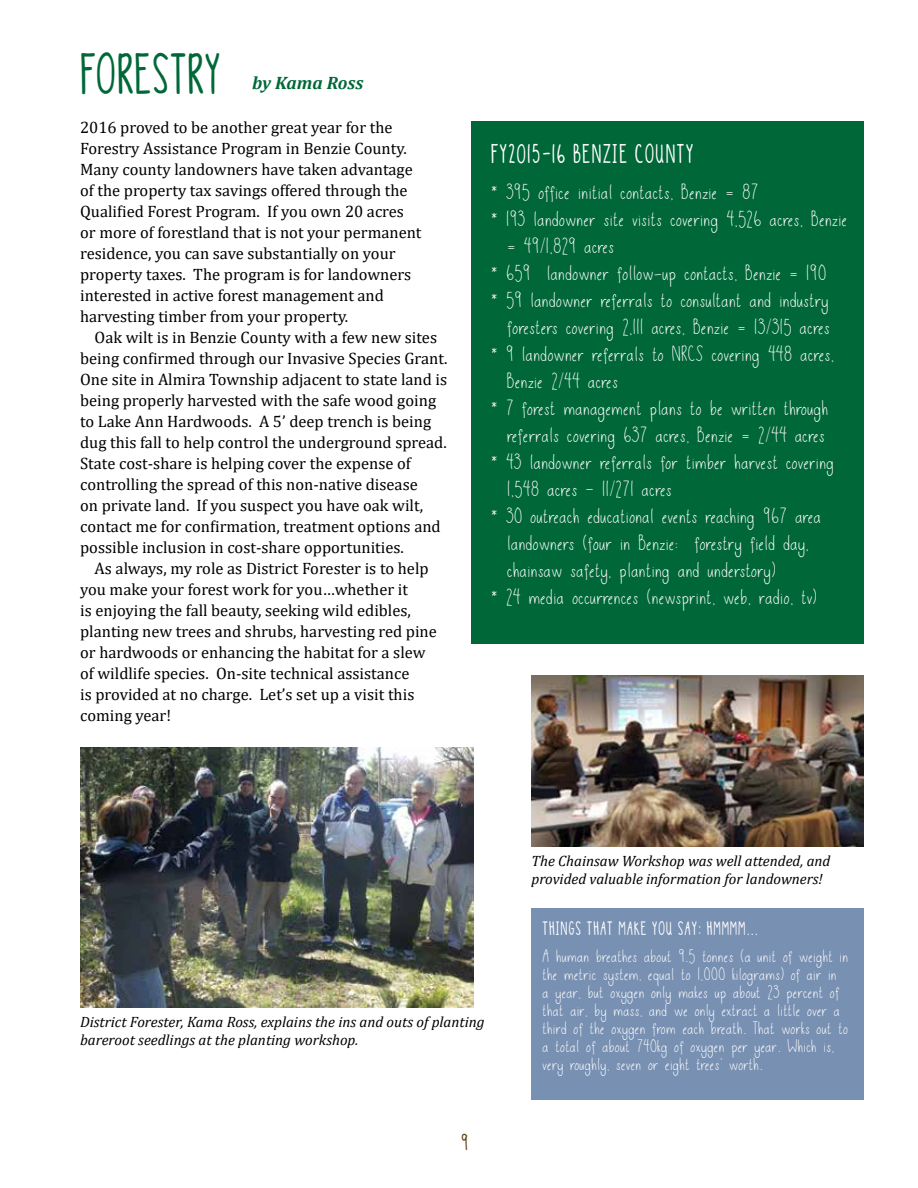
<style>
.page{position:relative;width:918px;height:1188px;background:#fff}
.page>*{position:absolute;margin:0;border:0;box-sizing:border-box;transform-origin:0 0}
.t1{font:45px "DJB The Generic";letter-spacing:.05em;color:#006838}
.t2{font:21px "DJB The Generic";letter-spacing:.1em;color:#fff}
.t3{font:18px "DJB Thisis Me";letter-spacing:.05em;color:#fff}
.t4{font:italic 700 18px "Cambria";color:#006838}
.t5{font:18px "DJB The Generic";color:#61461e}
.t6{font:16.5px/21px "Cambria";color:#000}
.t7{font:15px/18px "DJB Thisis Me";letter-spacing:.05em;color:#fff}
.t8{font:italic 15px/18px "Cambria";color:#000}
.t9{font:15px "DJB The Generic";letter-spacing:.1em;color:#fff}
</style>
<div class="page">
<div style="left:471px;top:122px;width:393px;height:522px;background:#006838"></div>
<img style="left:80px;top:748px;width:393px;height:260px">
<img style="left:531px;top:675px;width:333px;height:172px">
<div style="left:531px;top:908px;width:333px;height:191px;background:#7890b2"></div>
<h1 class="t1" style="left:81px;top:45px;width:141px">FORESTRY</h1>
<p class="t6" style="left:80px;top:117px;width:343px">2016 proved to be another great year for the Forestry Assistance Program in Benzie County.<br>Many county landowners have taken advantage of the property tax savings offered through the Qualified Forest Program. If you own 20 acres or more of forestland that is not your permanent residence, you can save substantially on your property taxes. The program is for landowners interested in active forest management and harvesting timber from your property.</p>
<p class="t6" style="left:80px;top:327px;width:369px;text-indent:15px">Oak wilt is in Benzie County with a few new sites being confirmed through our Invasive Species Grant.<br>One site in Almira Township adjacent to state land is being properly harvested with the safe wood going to Lake Ann Hardwoods. A 5’ deep trench is being dug this fall to help control the underground spread.<br>State cost-share is helping cover the expense of controlling the spread of this non-native disease<br>on private land. If you suspect you have oak wilt, contact me for confirmation, treatment options and possible inclusion in cost-share opportunities.</p>
<p class="t6" style="left:80px;top:558px;width:358px;text-indent:15px">As always, my role as District Forester is to help you make your forest work for you…whether it<br>is enjoying the fall beauty, seeking wild edibles, planting new trees and shrubs, harvesting red pine or hardwoods or enhancing the habitat for a slew of wildlife species. On-site technical assistance<br>is provided at no charge. Let’s set up a visit this coming year!</p>
<p class="t4" style="left:252px;top:70px;width:113px">by Kama Ross</p>
<p class="t2" style="left:492px;top:140px;width:203px">FY2015-16 BENZIE COUNTY</p>
<p class="t3" style="left:492px;top:181px;width:268px">* 395 office initial contacts, Benzie = 87</p>
<p class="t3" style="left:492px;top:208px;width:357px">* 193 landowner site visits covering 4,526 acres, Benzie</p>
<p class="t3" style="left:508px;top:235px;width:108px">= 49/1,829 acres</p>
<p class="t3" style="left:492px;top:262px;width:336px">* 659 landowner follow-up contacts, Benzie = 190</p>
<p class="t3" style="left:492px;top:289px;width:338px">* 59 landowner referrals to consultant and industry</p>
<p class="t3" style="left:508px;top:316px;width:324px">foresters covering 2,111 acres, Benzie = 13/315 acres</p>
<p class="t3" style="left:492px;top:343px;width:344px">* 9 landowner referrals to NRCS covering 448 acres,</p>
<p class="t3" style="left:508px;top:370px;width:112px">Benzie 2/44 acres</p>
<p class="t3" style="left:492px;top:397px;width:338px">* 7 forest management plans to be written through</p>
<p class="t3" style="left:508px;top:424px;width:319px">referrals covering 637 acres, Benzie = 2/44 acres</p>
<p class="t3" style="left:492px;top:451px;width:344px">* 43 landowner referrals for timber harvest covering</p>
<p class="t3" style="left:508px;top:478px;width:166px">1,548 acres – 11/271 acres</p>
<p class="t3" style="left:492px;top:505px;width:331px">* 30 outreach educational events reaching 967 area</p>
<p class="t3" style="left:508px;top:532px;width:303px">landowners (four in Benzie: forestry field day,</p>
<p class="t3" style="left:508px;top:559px;width:269px">chainsaw safety, planting and understory)</p>
<p class="t3" style="left:492px;top:586px;width:326px">* 24 media occurrences (newsprint, web, radio, tv)</p>
<p class="t8" style="left:80px;top:1013px;width:406px">District Forester, Kama Ross, explains the ins and outs of planting bareroot seedlings at the planting workshop.</p>
<p class="t5" style="left:462px;top:1131px;width:7px">9</p>
<p class="t8" style="left:531px;top:851px;width:301px">The Chainsaw Workshop was well attended, and provided valuable information for landowners!</p>
<p class="t9" style="left:543px;top:918px;width:216px">THINGS THAT MAKE YOU SAY: HMMMM...</p>
<p class="t7" style="left:543px;top:948px;width:307px">A human breathes about 9.5 tonnes (a unit of weight in the metric system, equal to 1,000 kilograms) of air in<br>a year, but oxygen only makes up about 23 percent of that air, by mass, and we only extract a little over a third of the oxygen from each breath. That works out to a total of about 740kg of oxygen per year. Which is, very roughly, seven or eight trees’ worth.</p>
</div>
